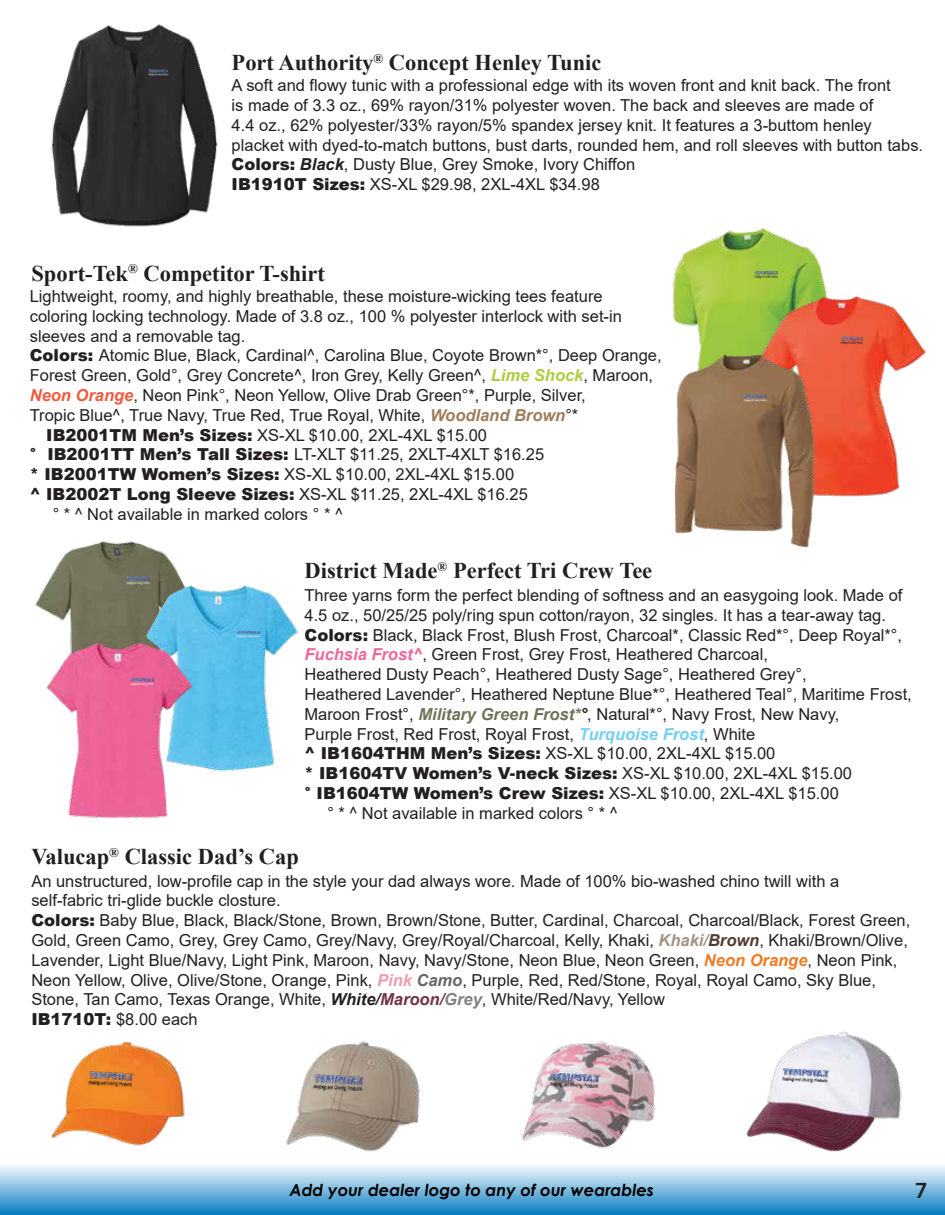
<style>
.page{position:relative;width:945px;height:1215px;background:#fff}
.page>*{position:absolute;margin:0;border:0;box-sizing:border-box;transform-origin:0 0}
.t1{font:700 22.5px "Times New Roman";color:#231f20}
.t2{font:21px "Trade Gothic LT Bold Two";color:#231f20}
.t3{font:16.5px/19.8px "Arial";color:#231f20}
.t4{font:900 16.5px "Arial";color:#231f20}
.t5{font:italic 700 16.5px "Century Gothic";color:#010101}
.s1{font-weight:900}
.s2{font-weight:700;font-style:italic}
.s3{font-weight:700;font-style:italic;color:#adcd3f}
.s4{font-weight:700;font-style:italic;color:#f15b3d}
.s5{font-weight:700;font-style:italic;color:#9e7d5d}
.s6{font-weight:700;font-style:italic;color:#f0679a}
.s7{font-weight:700;font-style:italic;color:#707158}
.s8{font-weight:700;font-style:italic;color:#74d0f4}
.s9{font-weight:400}
.s10{font-weight:700;font-style:italic;color:#a59382}
.s11{font-weight:700;font-style:italic;color:#523c31}
.s12{font-weight:700;font-style:italic;color:#f07b24}
.s13{font-weight:700;font-style:italic;color:#ee9eb0}
.s14{font-weight:700;font-style:italic;color:#6a6666}
.s15{font-weight:700;font-style:italic;color:#713247}
.s16{font-weight:700;font-style:italic;color:#7f8085}
</style>
<div class="page">
<div style="left:0;top:1163px;width:945px;height:52px;background:linear-gradient(to bottom,#fefefe,#0a7fc3)"></div>
<img style="left:51px;top:24px;width:167px;height:203px">
<img style="left:41px;top:1041px;width:152px;height:127px">
<img style="left:87px;top:1070px;width:48px;height:18px">
<img style="left:277px;top:1041px;width:152px;height:130px">
<img style="left:312px;top:1073px;width:54px;height:20px">
<img style="left:512px;top:1040px;width:152px;height:130px">
<img style="left:548px;top:1070px;width:54px;height:20px">
<img style="left:738px;top:1032px;width:171px;height:145px">
<img style="left:781px;top:1066px;width:50px;height:19px">
<img style="left:35px;top:541px;width:144px;height:91px">
<img style="left:127px;top:577px;width:14px;height:7px">
<img style="left:141px;top:574px;width:157px;height:198px">
<img style="left:236px;top:631px;width:24px;height:7px">
<img style="left:46px;top:632px;width:169px;height:187px">
<img style="left:131px;top:678px;width:23px;height:7px">
<img style="left:672px;top:227px;width:153px;height:116px">
<img style="left:755px;top:285px;width:171px;height:212px">
<img style="left:674px;top:343px;width:178px;height:205px">
<img style="left:744px;top:394px;width:23px;height:7px">
<img style="left:841px;top:337px;width:23px;height:8px">
<img style="left:755px;top:270px;width:23px;height:8px">
<img style="left:149px;top:70px;width:19px;height:6px">
<h1 class="t1" style="left:232px;top:47px;width:371px">Port Authority<sup>®</sup> Concept Henley Tunic</h1>
<p class="t3" style="left:232px;top:75px;width:693px">A soft and flowy tunic with a professional edge with its woven front and knit back. The front<br>is made of 3.3 oz., 69% rayon/31% polyester woven. The back and sleeves are made of<br>4.4 oz., 62% polyester/33% rayon/5% spandex jersey knit. It features a 3-buttom henley placket with dyed-to-match buttons, bust darts, rounded hem, and roll sleeves with button tabs.<br><span class="s1">Colors:</span> <span class="s2">Black</span>, Dusty Blue, Grey Smoke, Ivory Chiffon<br><span class="s1">IB1910T Sizes:</span> XS-XL $29.98, 2XL-4XL $34.98</p>
<h1 class="t1" style="left:31px;top:257px;width:295px">Sport-Tek<sup>®</sup> Competitor T-shirt</h1>
<p class="t3" style="left:30px;top:286px;width:574px">Lightweight, roomy, and highly breathable, these moisture-wicking tees feature</p>
<p class="t3" style="left:30px;top:306px;width:594px">coloring locking technology. Made of 3.8 oz., 100 % polyester interlock with set-in</p>
<p class="t3" style="left:30px;top:326px;width:217px">sleeves and a removable tag.</p>
<p class="t3" style="left:30px;top:346px;width:633px"><span class="s1">Colors:</span> Atomic Blue, Black, Cardinal^, Carolina Blue, Coyote Brown*°, Deep Orange,</p>
<p class="t3" style="left:30px;top:365px;width:625px">Forest Green, Gold°, Grey Concrete^, Iron Grey, Kelly Green^, <span class="s3">Lime Shock</span>, Maroon,</p>
<p class="t3" style="left:30px;top:385px;width:558px"><span class="s4">Neon Orange</span>, Neon Pink°, Neon Yellow, Olive Drab Green°*, Purple, Silver,</p>
<p class="t3" style="left:30px;top:405px;width:550px">Tropic Blue^, True Navy, True Red, True Royal, White, <span class="s5">Woodland Brown</span>°*</p>
<p class="t3" style="left:46px;top:425px;width:442px"><span class="s1">IB2001TM Men’s Sizes:</span> XS-XL $10.00, 2XL-4XL $15.00</p>
<p class="t3" style="left:30px;top:445px;width:516px"><span class="s1">° IB2001TT Men’s Tall Sizes:</span> LT-XLT $11.25, 2XLT-4XLT $16.25</p>
<p class="t3" style="left:30px;top:464px;width:486px"><span class="s1">* IB2001TW Women’s Sizes:</span> XS-XL $10.00, 2XL-4XL $15.00</p>
<p class="t3" style="left:30px;top:484px;width:500px"><span class="s1">^ IB2002T Long Sleeve Sizes:</span> XS-XL $11.25, 2XL-4XL $16.25</p>
<p class="t3" style="left:53px;top:504px;width:292px">° * ^ Not available in marked colors ° * ^</p>
<h1 class="t1" style="left:305px;top:555px;width:349px">District Made<sup>®</sup> Perfect Tri Crew Tee</h1>
<p class="t3" style="left:305px;top:585px;width:599px">Three yarns form the perfect blending of softness and an easygoing look. Made of</p>
<p class="t3" style="left:305px;top:605px;width:583px">4.5 oz., 50/25/25 poly/ring spun cotton/rayon, 32 singles. It has a tear-away tag.</p>
<p class="t3" style="left:305px;top:625px;width:599px"><span class="s1">Colors:</span> Black, Black Frost, Blush Frost, Charcoal*, Classic Red*°, Deep Royal*°,</p>
<p class="t3" style="left:305px;top:645px;width:465px"><span class="s6">Fuchsia Frost^</span>, Green Frost, Grey Frost, Heathered Charcoal,</p>
<p class="t3" style="left:305px;top:664px;width:504px">Heathered Dusty Peach°, Heathered Dusty Sage°, Heathered Grey°,</p>
<p class="t3" style="left:305px;top:684px;width:609px">Heathered Lavender°, Heathered Neptune Blue*°, Heathered Teal°, Maritime Frost,</p>
<p class="t3" style="left:305px;top:704px;width:536px">Maroon Frost°, <span class="s7">Military Green Frost*</span><span class="s2">°</span>, Natural*°, Navy Frost, New Navy,</p>
<p class="t3" style="left:305px;top:724px;width:452px">Purple Frost, Red Frost, Royal Frost, <span class="s8">Turquoise Frost</span>, White</p>
<p class="t3" style="left:305px;top:744px;width:472px"><span class="s1">^ IB1604THM Men’s Sizes:</span> XS-XL $10.00, 2XL-4XL $15.00</p>
<p class="t4" style="left:305px;top:761px;width:549px">* IB1604TV Women’s V-neck Sizes: <span class="s9">XS-XL $10.00, 2XL-4XL $15.00</span></p>
<p class="t4" style="left:305px;top:781px;width:536px">° IB1604TW Women’s Crew Sizes: <span class="s9">XS-XL $10.00, 2XL-4XL $15.00</span></p>
<p class="t3" style="left:327px;top:803px;width:292px">° * ^ Not available in marked colors ° * ^</p>
<h1 class="t1" style="left:31px;top:840px;width:269px">Valucap<sup>®</sup> Classic Dad’s Cap</h1>
<p class="t3" style="left:31px;top:871px;width:880px">An unstructured, low-profile cap in the style your dad always wore. Made of 100% bio-washed chino twill with a self-fabric tri-glide buckle closture.<br><span class="s1">Colors:</span> Baby Blue, Black, Black/Stone, Brown, Brown/Stone, Butter, Cardinal, Charcoal, Charcoal/Black, Forest Green, Gold, Green Camo, Grey, Grey Camo, Grey/Navy, Grey/Royal/Charcoal, Kelly, Khaki, <span class="s10">Khaki/</span><span class="s11">Brown</span>, Khaki/Brown/Olive, Lavender, Light Blue/Navy, Light Pink, Maroon, Navy, Navy/Stone, Neon Blue, Neon Green, <span class="s12">Neon Orange</span>, Neon Pink, Neon Yellow, Olive, Olive/Stone, Orange, Pink, <span class="s13">Pink</span> <span class="s14">Camo</span>, Purple, Red, Red/Stone, Royal, Royal Camo, Sky Blue, Stone, Tan Camo, Texas Orange, White, <span class="s2">White/</span><span class="s15">Maroon/</span><span class="s16">Grey</span>, White/Red/Navy, Yellow<br><span class="s1">IB1710T:</span> $8.00 each</p>
<p class="t5" style="left:290px;top:1178px;width:366px">Add your dealer logo to any of our wearables</p>
<p class="t2" style="left:915px;top:1178px;width:14px">7</p>
</div>
